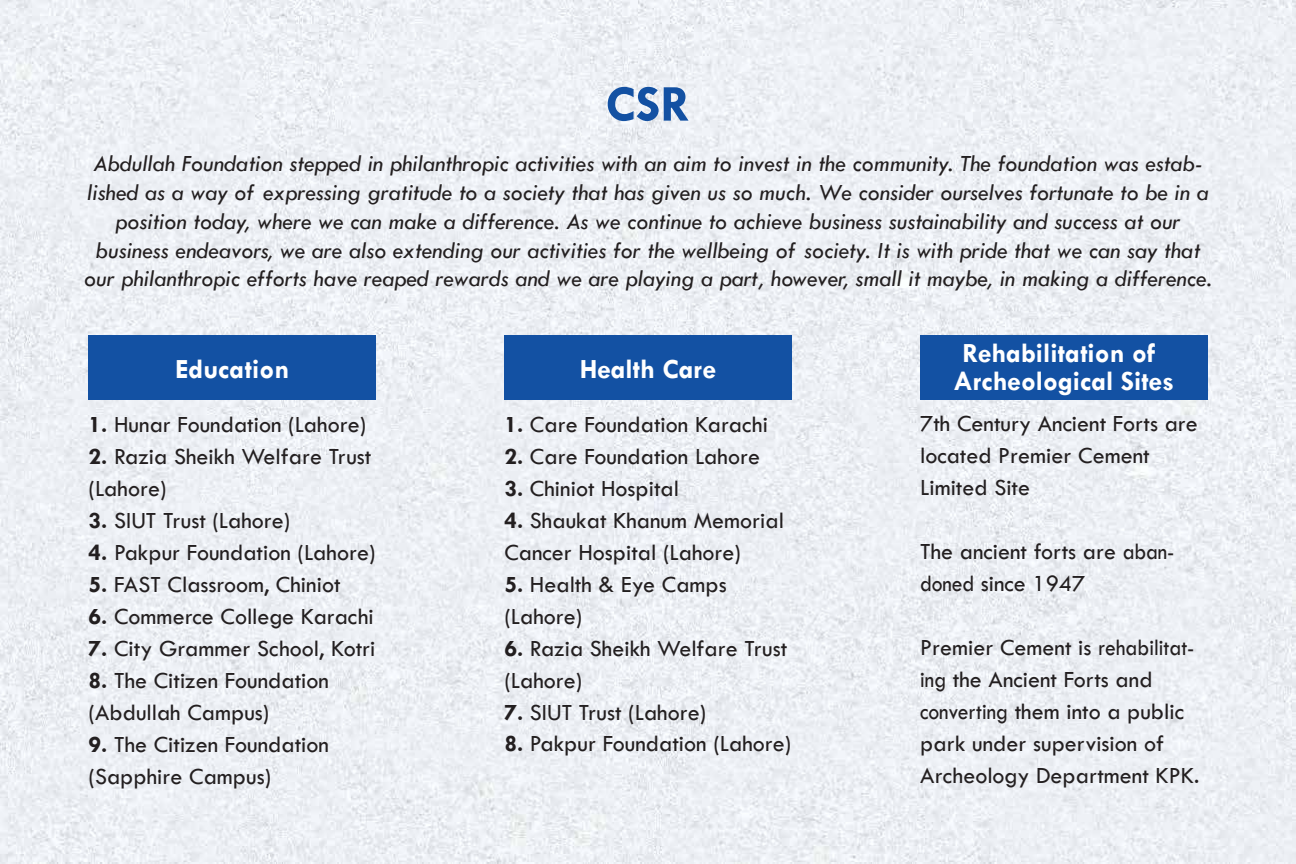
<style>
.page{position:relative;width:1296px;height:864px;background:#fff}
.page>*{position:absolute;margin:0;border:0;box-sizing:border-box;transform-origin:0 0}
.t1{font:700 52px "Tw Cen";color:#1351a3}
.t2{font:700 28px/28px "Tw Cen";color:#fff;text-align:center}
.t3{font:24px/32px "Tw Cen";color:#231f20}
.t4{font:italic 24px/28.8px "Tw Cen";color:#231f20;text-align:center}
.s1{font-weight:700}
</style>
<div class="page">
<img style="left:0;top:0;width:1296px;height:864px">
<div style="left:89px;top:335px;width:287px;height:65px;background:#1351a3"></div>
<div style="left:504px;top:335px;width:288px;height:65px;background:#1351a3"></div>
<div style="left:920px;top:335px;width:287px;height:65px;background:#1351a3"></div>
<h1 class="t1" style="left:605px;top:73px;width:87px">CSR</h1>
<p class="t4" style="left:84px;top:149px;width:1129px">Abdullah Foundation stepped in philanthropic activities with an aim to invest in the community. The foundation was estab&shy;lished as a way of expressing gratitude to a society that has given us so much. We consider ourselves fortunate to be in a position today, where we can make a difference. As we continue to achieve business sustainability and success at our business endeavors, we are also extending our activities for the wellbeing of society. It is with pride that we can say that our philanthropic efforts have reaped rewards and we are playing a part, however, small it maybe, in making a difference.</p>
<p class="t2" style="left:175px;top:355px;width:116px">Education</p>
<p class="t2" style="left:580px;top:355px;width:138px">Health Care</p>
<p class="t3" style="left:89px;top:408px;width:279px"><span class="s1">1.</span> Hunar Foundation (Lahore)</p>
<p class="t3" style="left:89px;top:440px;width:284px"><span class="s1">2.</span> Razia Sheikh Welfare Trust (Lahore)</p>
<p class="t3" style="left:89px;top:504px;width:203px"><span class="s1">3.</span> SIUT Trust (Lahore)</p>
<p class="t3" style="left:89px;top:536px;width:288px"><span class="s1">4.</span> Pakpur Foundation (Lahore)</p>
<p class="t3" style="left:89px;top:568px;width:253px"><span class="s1">5.</span> FAST Classroom, Chiniot</p>
<p class="t3" style="left:89px;top:600px;width:287px"><span class="s1">6.</span> Commerce College Karachi</p>
<p class="t3" style="left:89px;top:632px;width:288px"><span class="s1">7.</span> City Grammer School, Kotri</p>
<p class="t3" style="left:89px;top:664px;width:242px"><span class="s1">8.</span> The Citizen Foundation (Abdullah Campus)</p>
<p class="t3" style="left:89px;top:728px;width:242px"><span class="s1">9.</span> The Citizen Foundation (Sapphire Campus)</p>
<p class="t3" style="left:504px;top:408px;width:265px"><span class="s1">1.</span> Care Foundation Karachi</p>
<p class="t3" style="left:504px;top:440px;width:257px"><span class="s1">2.</span> Care Foundation Lahore</p>
<p class="t3" style="left:504px;top:472px;width:176px"><span class="s1">3.</span> Chiniot Hospital</p>
<p class="t3" style="left:504px;top:504px;width:281px"><span class="s1">4.</span> Shaukat Khanum Memorial<br>Cancer Hospital (Lahore)</p>
<p class="t3" style="left:504px;top:568px;width:224px"><span class="s1">5.</span> Health &amp; Eye Camps (Lahore)</p>
<p class="t3" style="left:504px;top:632px;width:284px"><span class="s1">6.</span> Razia Sheikh Welfare Trust (Lahore)</p>
<p class="t3" style="left:504px;top:696px;width:203px"><span class="s1">7.</span> SIUT Trust (Lahore)</p>
<p class="t3" style="left:504px;top:728px;width:288px"><span class="s1">8.</span> Pakpur Foundation (Lahore)</p>
<p class="t2" style="left:953px;top:338px;width:222px">Rehabilitation of<br>Archeological Sites</p>
<p class="t3" style="left:920px;top:407px;width:279px">7th Century Ancient Forts are located Premier Cement<br>Limited Site</p>
<p class="t3" style="left:920px;top:535px;width:256px">The ancient forts are aban&shy;doned since 1947</p>
<p class="t3" style="left:920px;top:632px;width:281px">Premier Cement is rehabilitat&shy;ing the Ancient Forts and converting them into a public park under supervision of<br>Archeology Department KPK.</p>
</div>
